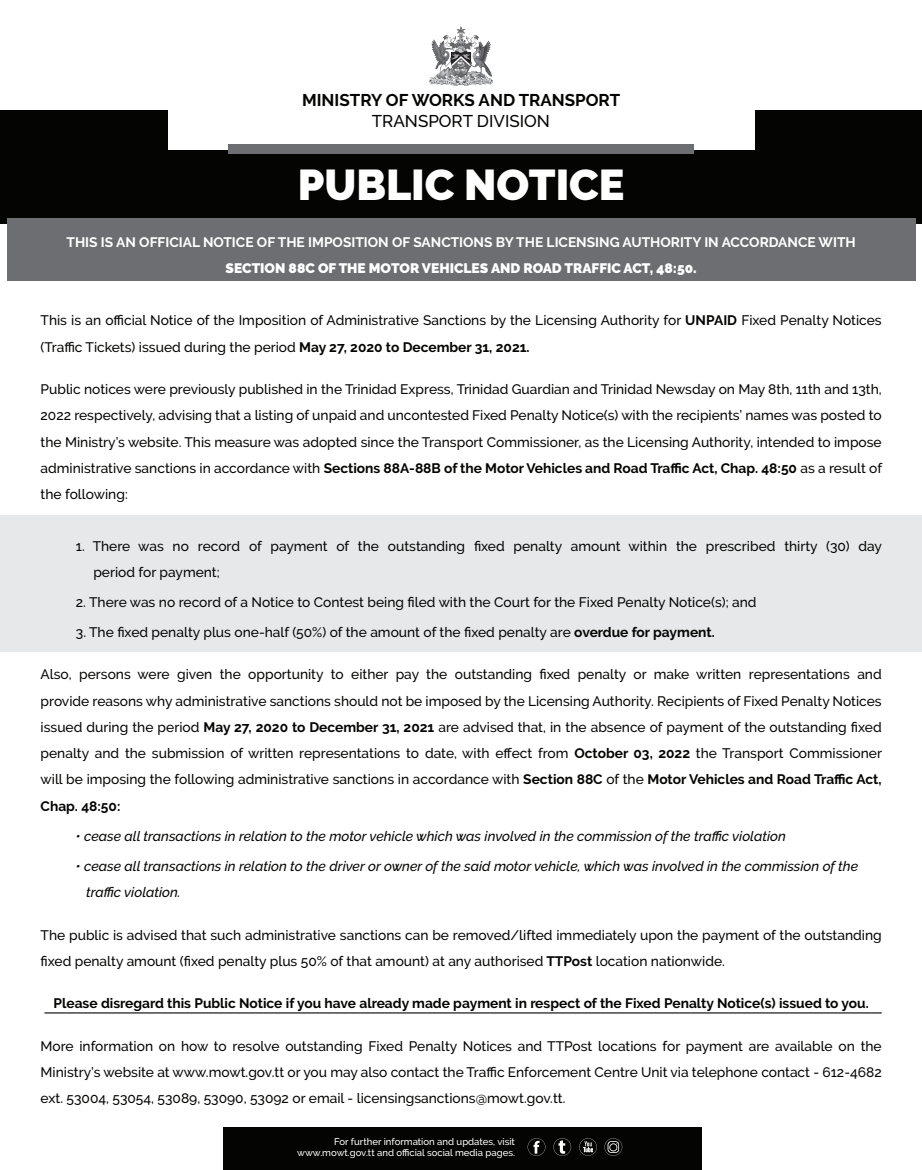
<style>
.page{position:relative;width:922px;height:1170px;background:#fff}
.page>*{position:absolute;margin:0;border:0;box-sizing:border-box;transform-origin:0 0}
.t1{font:900 42.88px "Raleway";color:#fff}
.t2{font:700 17px "Raleway";color:#040503}
.t3{font:500 17px "Raleway";color:#040503}
.t4{font:500 13.75px/26.2px "Raleway";color:#040503}
.t5{font:italic 500 13.75px/26.2px "Raleway";color:#040503}
.t6{font:700 13.75px "Raleway";color:#040503}
.t7{font:700 13.75px "Raleway";color:#fff}
.t8{font:900 13.75px "Raleway";color:#fff}
.t9{font:500 9.5px/10.6px "Raleway";color:#fff;text-align:right}
.s1{font-weight:700}
</style>
<div class="page">
<div style="left:0;top:515px;width:921px;height:136px;background:#e7e8e9"></div>
<div style="left:0;top:110px;width:921px;height:113px;background:#040503"></div>
<div style="left:167px;top:24px;width:587px;height:125px;background:#fff"></div>
<img style="left:429px;top:27px;width:64px;height:59px">
<div style="left:8px;top:218px;width:907px;height:63px;background:#6d6e71"></div>
<div style="left:228px;top:145px;width:465px;height:9px;background:#6d6e71"></div>
<div style="left:223px;top:1127px;width:478px;height:42px;background:#040503"></div>
<svg style="left:553px;top:1138px;width:18px;height:17px"></svg>
<svg style="left:579px;top:1138px;width:17px;height:17px"></svg>
<svg style="left:604px;top:1138px;width:18px;height:17px"></svg>
<svg style="left:527px;top:1138px;width:18px;height:17px"></svg>
<hr style="left:44px;top:1012px;width:837px;height:1px;background:#211d1e">
<p class="t2" style="left:302px;top:90px;width:319px">MINISTRY OF WORKS AND TRANSPORT</p>
<p class="t3" style="left:372px;top:111px;width:180px">TRANSPORT DIVISION</p>
<h1 class="t1" style="left:298px;top:160px;width:328px">PUBLIC NOTICE</h1>
<p class="t7" style="left:66px;top:234px;width:790px">THIS IS AN OFFICIAL NOTICE OF THE IMPOSITION OF SANCTIONS BY THE LICENSING AUTHORITY IN ACCORDANCE WITH</p>
<p class="t8" style="left:225px;top:260px;width:472px">SECTION 88C OF THE MOTOR VEHICLES AND ROAD TRAFFIC ACT, 48:50.</p>
<p class="t4" style="left:41px;top:307px;width:842px">This is an official Notice of the Imposition of Administrative Sanctions by the Licensing Authority for <span class="s1">UNPAID</span> Fixed Penalty Notices (Traffic Tickets) issued during the period <span class="s1">May 27, 2020 to December 31, 2021.</span></p>
<p class="t4" style="left:41px;top:376px;width:842px;text-align:justify">Public notices were previously published in the Trinidad Express, Trinidad Guardian and Trinidad Newsday on May 8th, 11th and 13th, 2022 respectively, advising that a listing of unpaid and uncontested Fixed Penalty Notice(s) with the recipients’ names was posted to the Ministry’s website. This measure was adopted since the Transport Commissioner, as the Licensing Authority, intended to impose administrative sanctions in accordance with <span class="s1">Sections 88A-88B of the Motor Vehicles and Road Traffic Act, Chap. 48:50</span> as a result of the following:</p>
<p class="t4" style="left:93px;top:532px;width:790px;text-indent:-17px">1. There was no record of payment of the outstanding fixed penalty amount within the prescribed thirty (30) day period for payment;</p>
<p class="t4" style="left:76px;top:588px;width:682px">2. There was no record of a Notice to Contest being filed with the Court for the Fixed Penalty Notice(s); and</p>
<p class="t4" style="left:76px;top:618px;width:640px">3. The fixed penalty plus one-half (50%) of the amount of the fixed penalty are <span class="s1">overdue for payment.</span></p>
<p class="t4" style="left:41px;top:661px;width:842px;text-align:justify">Also, persons were given the opportunity to either pay the outstanding fixed penalty or make written representations and provide reasons why administrative sanctions should not be imposed by the Licensing Authority. Recipients of Fixed Penalty Notices issued during the period <span class="s1">May 27, 2020 to December 31, 2021</span> are advised that, in the absence of payment of the outstanding fixed penalty and the submission of written representations to date, with effect from <span class="s1">October 03, 2022</span> the Transport Commissioner will be imposing the following administrative sanctions in accordance with <span class="s1">Section 88C</span> of the <span class="s1">Motor Vehicles and Road Traffic Act, Chap. 48:50:</span></p>
<p class="t5" style="left:76px;top:822px;width:711px">• cease all transactions in relation to the motor vehicle which was involved in the commission of the traffic violation</p>
<p class="t5" style="left:86px;top:852px;width:773px;text-indent:-10px">• cease all transactions in relation to the driver or owner of the said motor vehicle, which was involved in the commission of the traffic violation.</p>
<p class="t4" style="left:41px;top:921px;width:842px">The public is advised that such administrative sanctions can be removed/lifted immediately upon the payment of the outstanding fixed penalty amount (fixed penalty plus 50% of that amount) at any authorised <span class="s1">TTPost</span> location nationwide.</p>
<p class="t6" style="left:54px;top:995px;width:816px">Please disregard this Public Notice if you have already made payment in respect of the Fixed Penalty Notice(s) issued to you.</p>
<p class="t4" style="left:41px;top:1032px;width:842px;text-align:justify">More information on how to resolve outstanding Fixed Penalty Notices and TTPost locations for payment are available on the Ministry’s website at www.mowt.gov.tt or you may also contact the Traffic Enforcement Centre Unit via telephone contact - 612-4682 ext. 53004, 53054, 53089, 53090, 53092 or email - licensingsanctions@mowt.gov.tt.</p>
<p class="t9" style="left:297px;top:1136px;width:219px">For further information and updates, visit www.mowt.gov.tt and official social media pages.</p>
</div>
